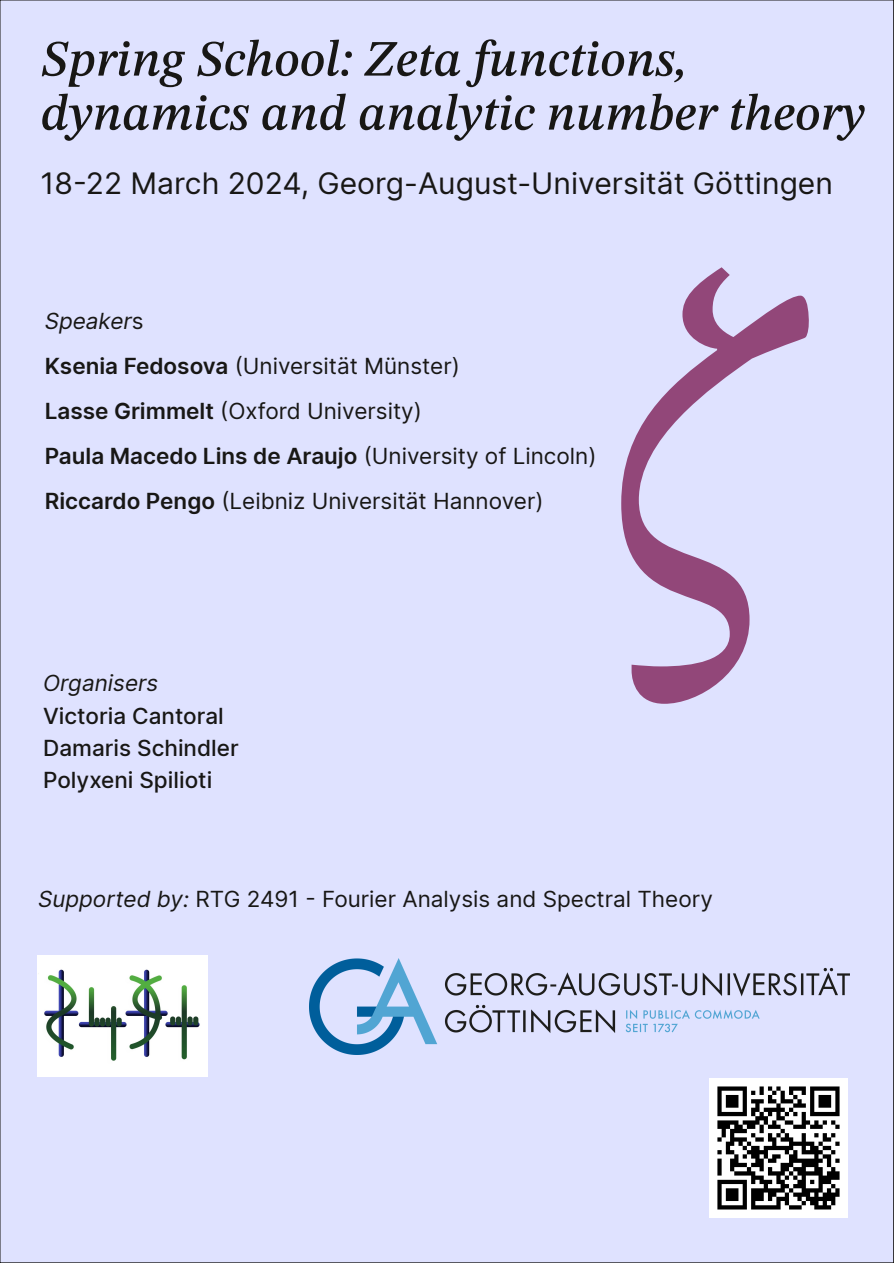
<style>
.page{position:relative;width:894px;height:1263px;background:#fff}
.page>*{position:absolute;margin:0;border:0;box-sizing:border-box;transform-origin:0 0}
.t1{font:450px "STIX Two Math";color:#924779}
.t2{font:italic 500 51px/54px "STIX Two Text";color:#181715}
.t3{font:30px "Inter";color:#181715}
.t4{font:22.5px/45px "Inter";color:#181715}
.t5{font:500 22.5px/32.4px "Inter";color:#181715}
.t6{font:italic 22.5px "Inter";color:#181715}
.s1{font-style:italic}
.s2{font-weight:600}
</style>
<div class="page">
<div style="left:0;top:0;width:893px;height:1263px;background:#dfe2ff"></div>
<img style="left:709px;top:1079px;width:138px;height:138px">
<img style="left:37px;top:956px;width:170px;height:120px">
<img style="left:309px;top:959px;width:540px;height:96px">
<h2 class="t2" style="left:41px;top:35px;width:825px">Spring School: Zeta functions, dynamics and analytic number theory</h2>
<h3 class="t3" style="left:41px;top:165px;width:793px">18-22 March 2024, Georg-August-Universität Göttingen</h3>
<p class="t4" style="left:45px;top:298px;width:553px"><span class="s1">Speaker</span>s<br><span class="s2">Ksenia Fedosova</span> (Universität Münster)<br><span class="s2">Lasse Grimmelt</span> (Oxford University)<br><span class="s2">Paula Macedo Lins de Araujo</span> (University of Lincoln)<br><span class="s2">Riccardo Pengo</span> (Leibniz Universität Hannover)</p>
<p class="t6" style="left:43px;top:669px;width:117px">Organisers</p>
<p class="t5" style="left:43px;top:699px;width:197px">Victoria Cantoral<br>Damaris Schindler<br>Polyxeni Spilioti</p>
<h1 class="t1" style="left:598px;top:262px;width:217px">ᵰ</h1>
<p class="t4" style="left:38px;top:877px;width:676px"><span class="s1">Supported by:</span> RTG 2491 - Fourier Analysis and Spectral Theory</p>
</div>
